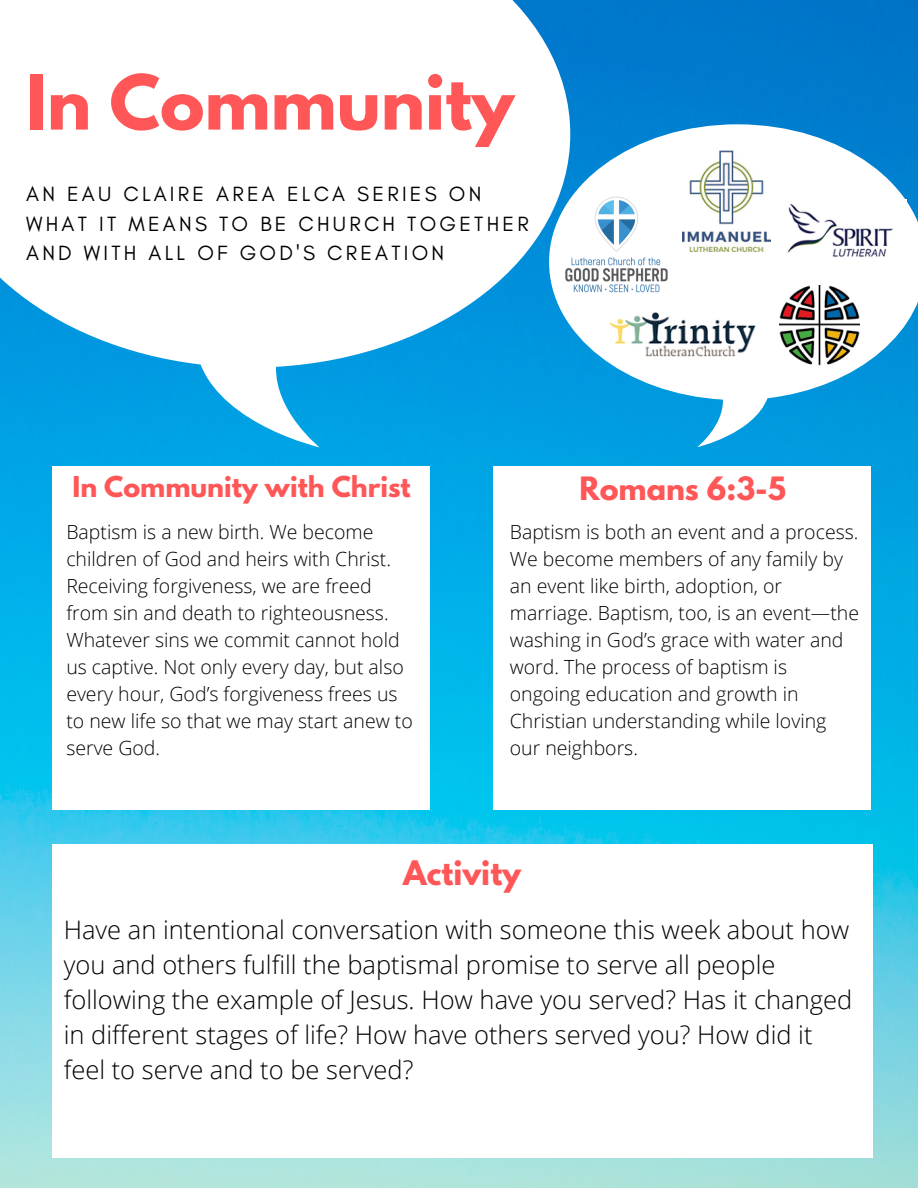
<style>
.page{position:relative;width:918px;height:1188px;background:#fff}
.page>*{position:absolute;margin:0;border:0;box-sizing:border-box;transform-origin:0 0}
.t1{font:700 67.05px "League Spartan";color:#ff5757}
.t2{font:700 30px "League Spartan";color:#ff5757}
.t3{font:700 28.5px "League Spartan";color:#ff5757}
.t4{font:300 25.5px/34.8px "Open Sans";color:#000}
.t5{font:700 25.5px "League Spartan";color:#ff5757}
.t6{font:21px/29.2px "Glacial Indifference";letter-spacing:.155em;color:#000}
.t7{font:300 19.5px/27px "Open Sans";color:#000}
</style>
<div class="page">
<img style="left:0;top:0;width:918px;height:1188px">
<div style="left:52px;top:466px;width:378px;height:343px;background:#fff"></div>
<div style="left:52px;top:845px;width:820px;height:312px;background:#fff"></div>
<div style="left:493px;top:466px;width:378px;height:343px;background:#fff"></div>
<svg style="left:0;top:0;width:570px;height:447px"></svg>
<svg style="left:549px;top:124px;width:369px;height:323px"></svg>
<img style="left:776px;top:200px;width:130px;height:65px">
<img style="left:683px;top:151px;width:88px;height:101px">
<img style="left:540px;top:168px;width:154px;height:154px">
<img style="left:608px;top:312px;width:149px;height:49px">
<img style="left:779px;top:286px;width:80px;height:80px">
<h1 class="t1" style="left:26px;top:69px;width:490px">In Community</h1>
<p class="t6" style="left:26px;top:179px;width:504px">AN EAU CLAIRE AREA ELCA SERIES ON<br>WHAT IT MEANS TO BE CHURCH TOGETHER<br>AND WITH ALL OF GOD'S CREATION</p>
<h3 class="t5" style="left:73px;top:474px;width:340px">In Community with Christ</h3>
<h3 class="t3" style="left:579px;top:474px;width:208px">Romans 6:3-5</h3>
<p class="t7" style="left:66px;top:518px;width:348px">Baptism is a new birth. We become children of God and heirs with Christ.<br>Receiving forgiveness, we are freed from sin and death to righteousness.<br>Whatever sins we commit cannot hold us captive. Not only every day, but also every hour, God’s forgiveness frees us to new life so that we may start anew to serve God.</p>
<p class="t7" style="left:510px;top:518px;width:351px">Baptism is both an event and a process.<br>We become members of any family by an event like birth, adoption, or marriage. Baptism, too, is an event—the washing in God’s grace with water and word. The process of baptism is ongoing education and growth in Christian understanding while loving our neighbors.</p>
<h2 class="t2" style="left:403px;top:858px;width:119px">Activity</h2>
<p class="t4" style="left:64px;top:912px;width:790px">Have an intentional conversation with someone this week about how you and others fulfill the baptismal promise to serve all people following the example of Jesus. How have you served? Has it changed in different stages of life? How have others served you? How did it feel to serve and to be served?</p>
</div>
